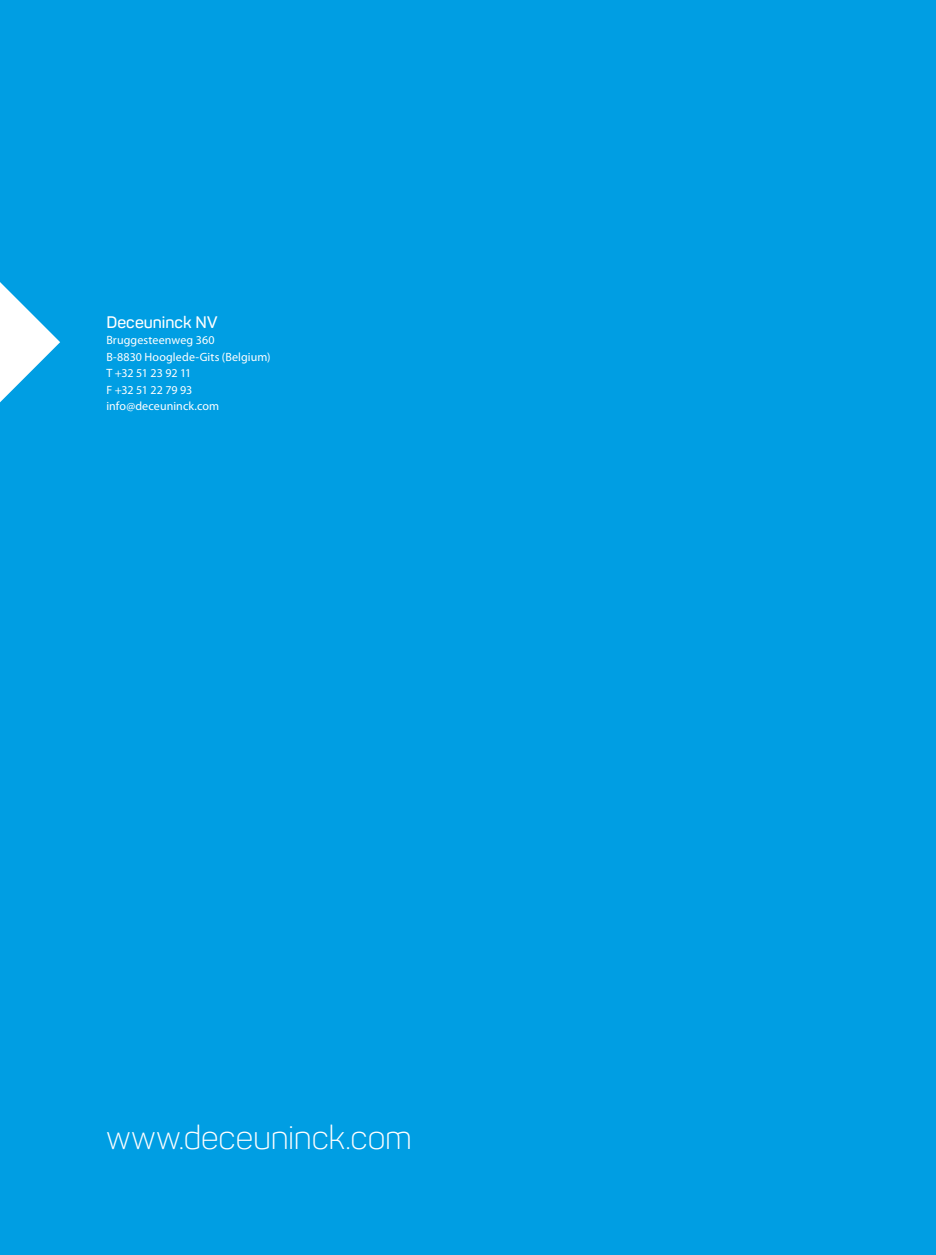
<style>
.page{position:relative;width:936px;height:1255px;background:#fff}
.page>*{position:absolute;margin:0;border:0;box-sizing:border-box;transform-origin:0 0}
.t1{font:300 33px "Panton";letter-spacing:-.005em;color:#fff}
.t2{font:600 16.5px "Panton";letter-spacing:.005em;color:#fff}
.t3{font:12px/16.5px "Myriad Pro";letter-spacing:.01em;color:#fff}
</style>
<div class="page">
<div style="left:0;top:0;width:935px;height:1254px;background:#009ee3"></div>
<svg style="left:0;top:282px;width:60px;height:120px"></svg>
<h2 class="t2" style="left:106px;top:312px;width:113px">Deceuninck NV</h2>
<p class="t3" style="left:106px;top:332px;width:166px">Bruggesteenweg 360<br>B-8830 Hooglede-Gits (Belgium)<br>T +32 51 23 92 11<br>F +32 51 22 79 93 info@deceuninck.com</p>
<h1 class="t1" style="left:106px;top:1116px;width:307px">www.deceuninck.com</h1>
</div>
